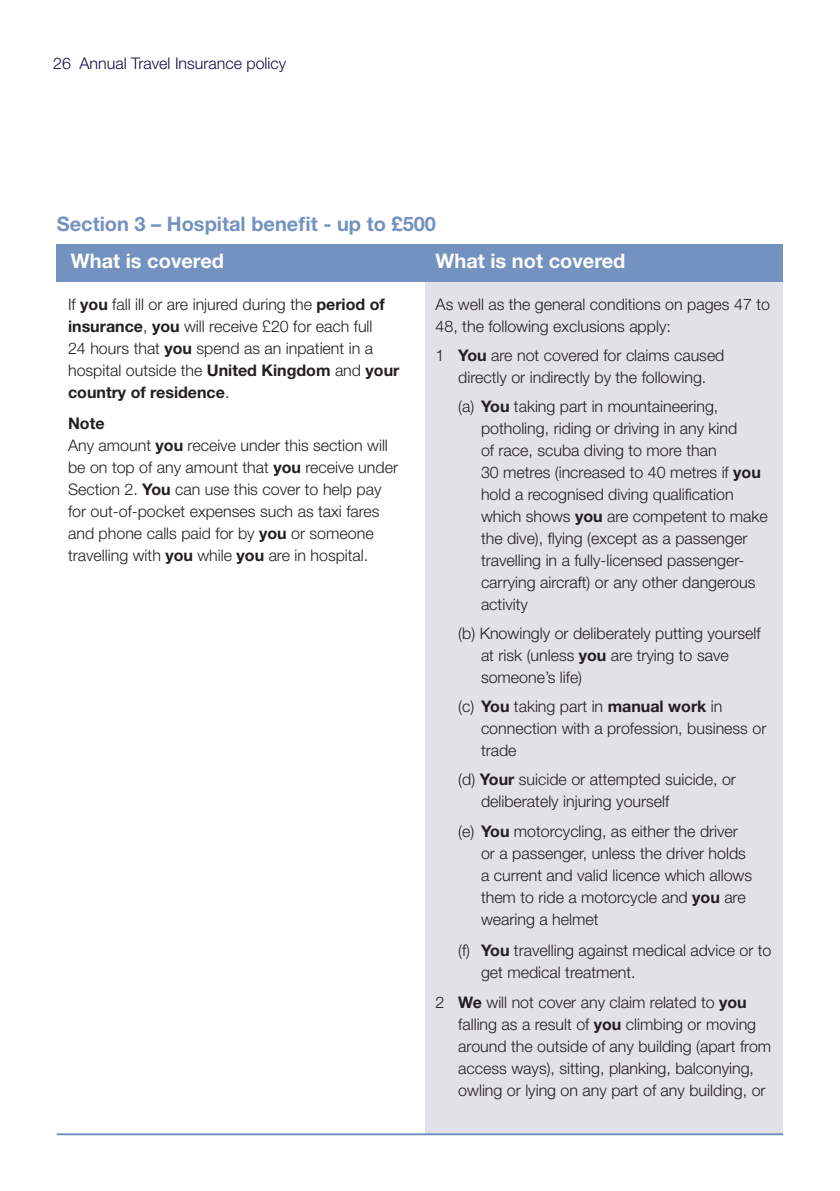
<style>
.page{position:relative;width:840px;height:1191px;background:#fff}
.page>*{position:absolute;margin:0;border:0;box-sizing:border-box;transform-origin:0 0}
.t1{font:700 20px "Helvetica Neue";color:#7392c0}
.t2{font:700 20px "Helvetica Neue";color:#fff}
.t3{font:300 16px/22px "Helvetica Neue";color:#231f20}
.t4{font:300 16px "Helvetica Neue";color:#150b47}
.s1{font-weight:700}
</style>
<div class="page">
<div style="left:425px;top:274px;width:357px;height:860px;background:#e3e1e8"></div>
<div style="left:57px;top:244px;width:725px;height:37px;background:#7392c0"></div>
<hr style="left:57px;top:1133px;width:725px;height:2px;background:#7392c0">
<p class="t4" style="left:53px;top:58px;width:234px">26 Annual Travel Insurance policy</p>
<p class="t1" style="left:57px;top:216px;width:380px">Section 3 – Hospital benefit - up to £500</p>
<p class="t2" style="left:71px;top:253px;width:154px">What is covered</p>
<p class="t2" style="left:435px;top:253px;width:191px">What is not covered</p>
<p class="t3" style="left:68px;top:295px;width:332px">If <span class="s1">you</span> fall ill or are injured during the <span class="s1">period of insurance</span>, <span class="s1">you</span> will receive £20 for each full<br>24 hours that <span class="s1">you</span> spend as an inpatient in a hospital outside the <span class="s1">United Kingdom</span> and <span class="s1">your country of residence</span>.</p>
<p class="t3" style="left:68px;top:414px;width:331px"><span class="s1">Note<br></span>Any amount <span class="s1">you</span> receive under this section will be on top of any amount that <span class="s1">you</span> receive under Section 2. <span class="s1">You</span> can use this cover to help pay for out-of-pocket expenses such as taxi fares and phone calls paid for by <span class="s1">you</span> or someone travelling with <span class="s1">you</span> while <span class="s1">you</span> are in hospital.</p>
<p class="t3" style="left:435px;top:295px;width:336px">As well as the general conditions on pages 47 to<br>48, the following exclusions apply:</p>
<p class="t3" style="left:435px;top:346px;width:290px;text-align:center">1 <span class="s1">You</span> are not covered for claims caused directly or indirectly by the following.</p>
<p class="t3" style="left:480px;top:397px;width:288px;text-indent:-23px">(a) <span class="s1">You</span> taking part in mountaineering, potholing, riding or driving in any kind<br>of race, scuba diving to more than<br>30 metres (increased to 40 metres if <span class="s1">you </span>hold a recognised diving qualiication which shows <span class="s1">you</span> are competent to make the dive), lying (except as a passenger travelling in a fully-licensed passenger&shy;carrying aircraft) or any other dangerous activity</p>
<p class="t3" style="left:480px;top:623px;width:281px;text-indent:-23px">(b) Knowingly or deliberately putting yourself at risk (unless <span class="s1">you</span> are trying to save someone’s life)</p>
<p class="t3" style="left:480px;top:696px;width:287px;text-indent:-23px">(c) <span class="s1">You</span> taking part in <span class="s1">manual work</span> in connection with a profession, business or trade</p>
<p class="t3" style="left:480px;top:769px;width:256px;text-indent:-23px">(d) <span class="s1">Your</span> suicide or attempted suicide, or deliberately injuring yourself</p>
<p class="t3" style="left:480px;top:822px;width:272px;text-indent:-23px">(e) <span class="s1">You</span> motorcycling, as either the driver or a passenger, unless the driver holds a current and valid licence which allows them to ride a motorcycle and <span class="s1">you</span> are wearing a helmet</p>
<p class="t3" style="left:480px;top:940px;width:292px;text-indent:-23px">(f) <span class="s1">You</span> travelling against medical advice or to get medical treatment.</p>
<p class="t3" style="left:458px;top:993px;width:314px;text-indent:-23px">2 <span class="s1">We</span> will not cover any claim related to <span class="s1">you </span>falling as a result of <span class="s1">you</span> climbing or moving around the outside of any building (apart from access ways), sitting, planking, balconying, owling or lying on any part of any building, or</p>
</div>
